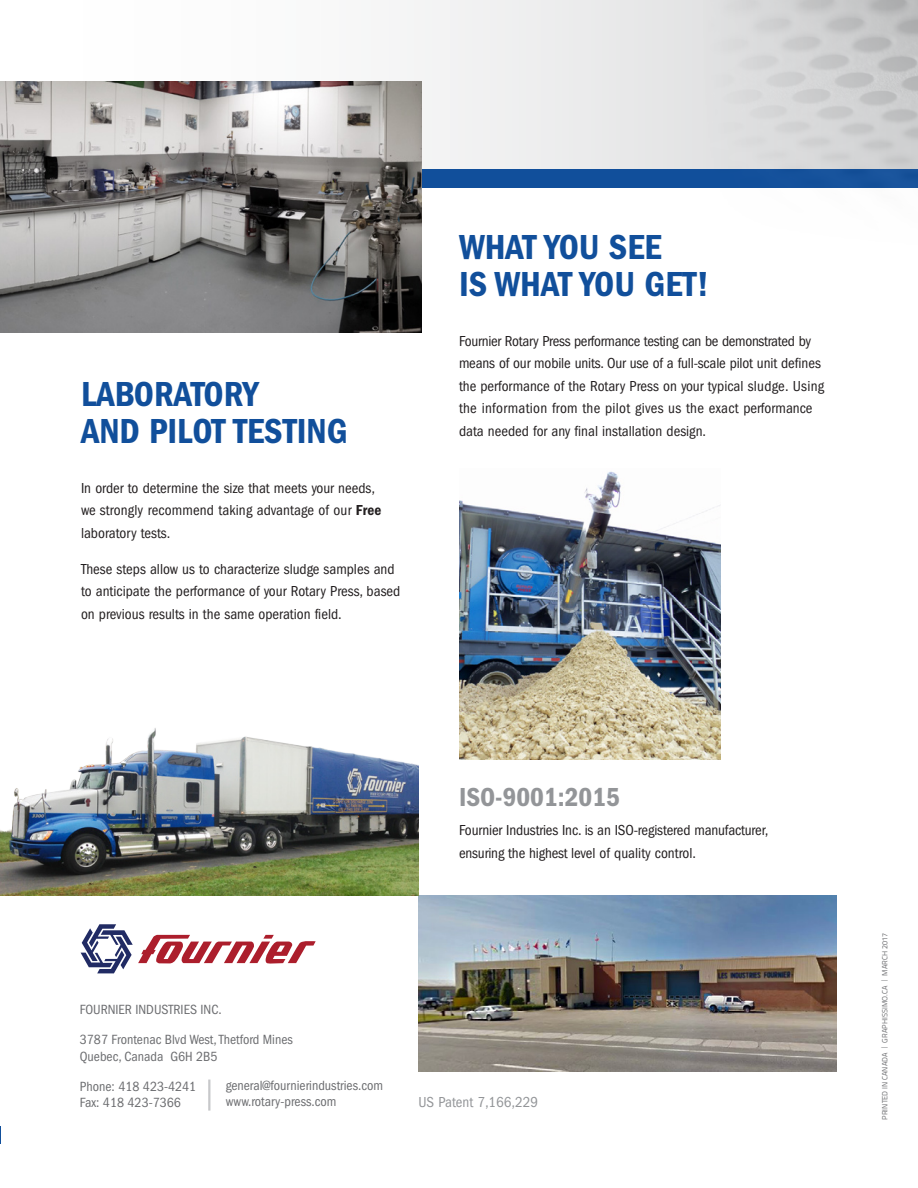
<style>
.page{position:relative;width:918px;height:1188px;background:#fff}
.page>*{position:absolute;margin:0;border:0;box-sizing:border-box;transform-origin:0 0}
.Petit_titre{font:600 condensed 36px/37.5px "Franklin Gothic";color:#114f9b}
.STitre1{font:600 condensed 27px "Franklin Gothic";color:#939598}
.Courant_noir{font:condensed 15px/22.5px "Franklin Gothic";color:#231f20}
.Courant_noir-2{font:condensed 15px "Franklin Gothic";color:#939598}
.Texte_courant{font:condensed 13.8px/16.5px "Franklin Gothic";color:#6c6d70}
.t1{font:7.5px "Titillium Text 22 L";color:#6c6d70}
.s1{font-weight:600}
</style>
<div class="page">
<div style="left:0;top:0;width:918px;height:170px;background:#f4f4f4"></div>
<div style="left:210px;top:170px;width:708px;height:18px;background:#114f9b"></div>
<img style="left:618px;top:0;width:300px;height:170px">
<hr style="left:0;top:259px;width:1px;height:929px;background:#939598">
<img style="left:418px;top:895px;width:419px;height:177px">
<img style="left:0;top:626px;width:418px;height:269px">
<svg style="left:81px;top:924px;width:235px;height:49px"></svg>
<hr style="left:208px;top:1080px;width:2px;height:31px;background:#c7c8ca">
<svg style="left:0;top:1126px;width:1px;height:18px"></svg>
<img style="left:0;top:82px;width:421px;height:250px">
<img style="left:459px;top:471px;width:261px;height:288px">
<p class="Petit_titre" style="left:81px;top:375px;width:268px">LABORATORY<br>AND PILOT TESTING</p>
<p class="Courant_noir" style="left:81px;top:477px;width:302px">In order to determine the size that meets your needs, we strongly recommend taking advantage of our <span class="s1">Free </span>laboratory tests.</p>
<p class="Courant_noir" style="left:81px;top:558px;width:321px">These steps allow us to characterize sludge samples and to anticipate the performance of your Rotary Press, based on previous results in the same operation field.</p>
<p class="Petit_titre" style="left:459px;top:228px;width:251px">WHAT YOU SEE<br>IS WHAT YOU GET!</p>
<p class="Courant_noir" style="left:459px;top:330px;width:367px">Fournier Rotary Press performance testing can be demonstrated by means of our mobile units. Our use of a full-scale pilot unit defines the performance of the Rotary Press on your typical sludge. Using the information from the pilot gives us the exact performance data needed for any final installation design.</p>
<p class="STitre1" style="left:459px;top:782px;width:162px">ISO-9001:2015</p>
<p class="Courant_noir" style="left:459px;top:819px;width:311px">Fournier Industries Inc. is an ISO-registered manufacturer, ensuring the highest level of quality control.</p>
<p class="Texte_courant" style="left:80px;top:1001px;width:143px">FOURNIER INDUSTRIES INC.</p>
<p class="Texte_courant" style="left:80px;top:1031px;width:215px">3787 Frontenac Blvd West, Thetford Mines<br>Quebec, Canada G6H 2B5</p>
<p class="Texte_courant" style="left:80px;top:1078px;width:118px">Phone: 418 423-4241<br>Fax: 418 423-7366</p>
<p class="Texte_courant" style="left:226px;top:1077px;width:159px">general@fournierindustries.com www.rotary-press.com</p>
<p class="Courant_noir-2" style="left:418px;top:1094px;width:121px">US Patent 7,166,229</p>
<p class="t1" style="left:879px;top:1120px;width:188px;rotate:-90deg">PRINTED IN CANADA | GRAPHISSIMO.CA | MARCH 2017</p>
</div>
